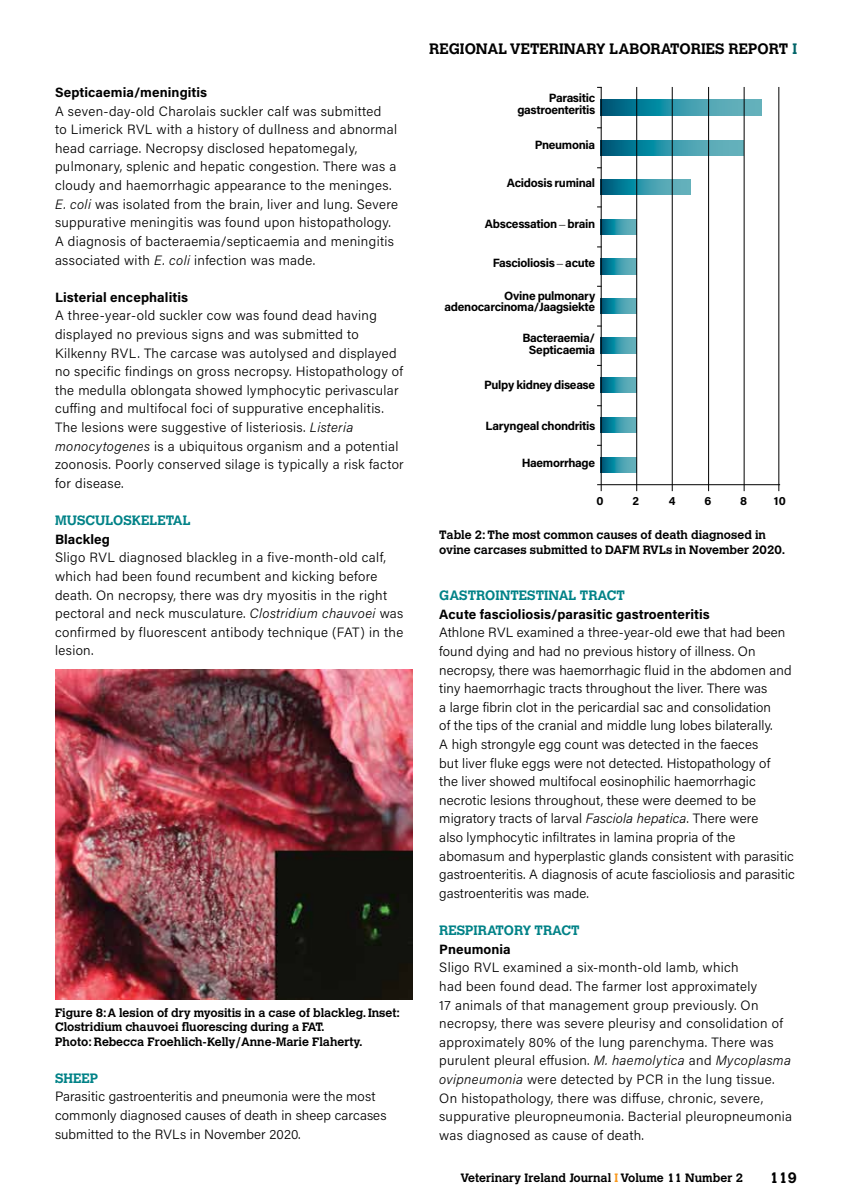
<style>
.page{position:relative;width:851px;height:1204px;background:#fff}
.page>*{position:absolute;margin:0;border:0;box-sizing:border-box;transform-origin:0 0}
.t1{font:700 15px "Calvert";color:#000}
.t2{font:300 13.5px/18.6px "Acumin Pro";letter-spacing:.02em;color:#000}
.t3{font:700 13.5px "Acumin Pro";letter-spacing:.005em;color:#000}
.t4{font:700 13.5px "Calvert";color:#008287}
.t5{font:700 12px/14.4px "Calvert";color:#000}
.t6{font:700 12px/11.6px "Acumin Pro";letter-spacing:-.025em;color:#000;text-align:right}
.s1{font-style:italic}
.s2{color:#006468}
.s3{color:#f8981d}
</style>
<div class="page">
<img style="left:55px;top:669px;width:357px;height:330px">
<hr style="left:597px;top:484px;width:183px;height:1px;background:#000">
<svg style="left:601px;top:298px;width:35px;height:15px"></svg>
<svg style="left:601px;top:338px;width:35px;height:15px"></svg>
<svg style="left:601px;top:378px;width:35px;height:15px"></svg>
<svg style="left:601px;top:259px;width:35px;height:15px"></svg>
<svg style="left:601px;top:220px;width:35px;height:15px"></svg>
<svg style="left:601px;top:180px;width:89px;height:15px"></svg>
<svg style="left:601px;top:457px;width:35px;height:15px"></svg>
<svg style="left:601px;top:418px;width:35px;height:15px"></svg>
<svg style="left:601px;top:140px;width:142px;height:16px;background:#2f90a3"></svg>
<svg style="left:601px;top:100px;width:160px;height:15px;background:#2f8fa3"></svg>
<hr style="left:636px;top:87px;width:1px;height:404px;background:#000">
<hr style="left:672px;top:87px;width:1px;height:404px;background:#000">
<hr style="left:708px;top:87px;width:1px;height:404px;background:#000">
<hr style="left:743px;top:87px;width:1px;height:404px;background:#000">
<hr style="left:778px;top:87px;width:1px;height:404px;background:#000">
<hr style="left:600px;top:87px;width:1px;height:404px;background:#000">
<p class="t3" style="left:55px;top:83px;width:154px">Septicaemia/meningitis</p>
<p class="t2" style="left:55px;top:101px;width:344px">A seven-day-old Charolais suckler calf was submitted<br>to Limerick RVL with a history of dullness and abnormal head carriage. Necropsy disclosed hepatomegaly, pulmonary, splenic and hepatic congestion. There was a cloudy and haemorrhagic appearance to the meninges.<br><span class="s1">E. coli</span> was isolated from the brain, liver and lung. Severe suppurative meningitis was found upon histopathology.<br>A diagnosis of bacteraemia/septicaemia and meningitis associated with <span class="s1">E. coli</span> infection was made.</p>
<p class="t3" style="left:55px;top:287px;width:134px">Listerial encephalitis</p>
<p class="t2" style="left:55px;top:306px;width:350px">A three-year-old suckler cow was found dead having displayed no previous signs and was submitted to Kilkenny RVL. The carcase was autolysed and displayed no specific findings on gross necropsy. Histopathology of the medulla oblongata showed lymphocytic perivascular cuffing and multifocal foci of suppurative encephalitis.<br>The lesions were suggestive of listeriosis. <span class="s1">Listeria monocytogenes</span> is a ubiquitous organism and a potential zoonosis. Poorly conserved silage is typically a risk factor for disease.</p>
<p class="t4" style="left:55px;top:512px;width:137px">MUSCULOSKELETAL</p>
<p class="t3" style="left:55px;top:529px;width:56px">Blackleg</p>
<p class="t2" style="left:55px;top:547px;width:350px">Sligo RVL diagnosed blackleg in a five-month-old calf, which had been found recumbent and kicking before death. On necropsy, there was dry myositis in the right pectoral and neck musculature. <span class="s1">Clostridium chauvoei</span> was confirmed by fluorescent antibody technique (FAT) in the lesion.</p>
<p class="t5" style="left:55px;top:1005px;width:346px">Figure 8: A lesion of dry myositis in a case of blackleg. Inset:<br>Clostridium chauvoei fluorescing during a FAT.<br>Photo: Rebecca Froehlich-Kelly/Anne-Marie Flaherty.</p>
<p class="t4" style="left:55px;top:1069px;width:45px">SHEEP</p>
<p class="t2" style="left:55px;top:1086px;width:333px">Parasitic gastroenteritis and pneumonia were the most commonly diagnosed causes of death in sheep carcases submitted to the RVLs in November 2020.</p>
<p class="t1" style="left:429px;top:39px;width:369px">REGIONAL VETERINARY LABORATORIES REPORT <span class="s2">I</span></p>
<p class="t6" style="left:517px;top:92px;width:79px">Parasitic gastroenteritis</p>
<p class="t6" style="left:534px;top:138px;width:62px">Pneumonia</p>
<p class="t6" style="left:506px;top:177px;width:90px">Acidosis ruminal</p>
<p class="t6" style="left:485px;top:218px;width:112px">Abscessation _ brain</p>
<p class="t6" style="left:492px;top:257px;width:104px">Fascioliosis _ acute</p>
<p class="t6" style="left:444px;top:289px;width:152px">Ovine pulmonary adenocarcinoma/Jaagsiekte</p>
<p class="t6" style="left:522px;top:331px;width:74px;text-align:center">Bacteraemia/<br>Septicaemia</p>
<p class="t6" style="left:484px;top:379px;width:112px">Pulpy kidney disease</p>
<p class="t6" style="left:485px;top:419px;width:111px">Laryngeal chondritis</p>
<p class="t6" style="left:521px;top:456px;width:75px">Haemorrhage</p>
<p class="t6" style="left:596px;top:494px;width:9px">0</p>
<p class="t6" style="left:632px;top:494px;width:8px">2</p>
<p class="t6" style="left:668px;top:494px;width:8px">4</p>
<p class="t6" style="left:704px;top:494px;width:8px">6</p>
<p class="t6" style="left:740px;top:494px;width:9px">8</p>
<p class="t6" style="left:773px;top:494px;width:13px">10</p>
<p class="t5" style="left:439px;top:528px;width:347px">Table 2: The most common causes of death diagnosed in ovine carcases submitted to DAFM RVLs in November 2020.</p>
<p class="t4" style="left:439px;top:586px;width:187px">GASTROINTESTINAL TRACT</p>
<p class="t3" style="left:439px;top:604px;width:272px">Acute fascioliosis/parasitic gastroenteritis</p>
<p class="t2" style="left:439px;top:622px;width:357px">Athlone RVL examined a three-year-old ewe that had been found dying and had no previous history of illness. On necropsy, there was haemorrhagic fluid in the abdomen and tiny haemorrhagic tracts throughout the liver. There was<br>a large fibrin clot in the pericardial sac and consolidation<br>of the tips of the cranial and middle lung lobes bilaterally.<br>A high strongyle egg count was detected in the faeces<br>but liver fluke eggs were not detected. Histopathology of<br>the liver showed multifocal eosinophilic haemorrhagic necrotic lesions throughout, these were deemed to be migratory tracts of larval <span class="s1">Fasciola hepatica</span>. There were<br>also lymphocytic infiltrates in lamina propria of the abomasum and hyperplastic glands consistent with parasitic gastroenteritis. A diagnosis of acute fascioliosis and parasitic gastroenteritis was made.</p>
<p class="t4" style="left:439px;top:921px;width:142px">RESPIRATORY TRACT</p>
<p class="t3" style="left:439px;top:939px;width:73px">Pneumonia</p>
<p class="t2" style="left:439px;top:957px;width:354px">Sligo RVL examined a six-month-old lamb, which<br>had been found dead. The farmer lost approximately<br>17 animals of that management group previously. On necropsy, there was severe pleurisy and consolidation of approximately 80% of the lung parenchyma. There was purulent pleural effusion. <span class="s1">M. haemolytica</span> and <span class="s1">Mycoplasma ovipneumonia</span> were detected by PCR in the lung tissue.<br>On histopathology, there was diffuse, chronic, severe, suppurative pleuropneumonia. Bacterial pleuropneumonia was diagnosed as cause of death.</p>
<p class="t5" style="left:460px;top:1169px;width:284px">Veterinary Ireland Journal <span class="s3">I</span> Volume 11 Number 2</p>
<p class="t1" style="left:769px;top:1168px;width:29px">119</p>
</div>
